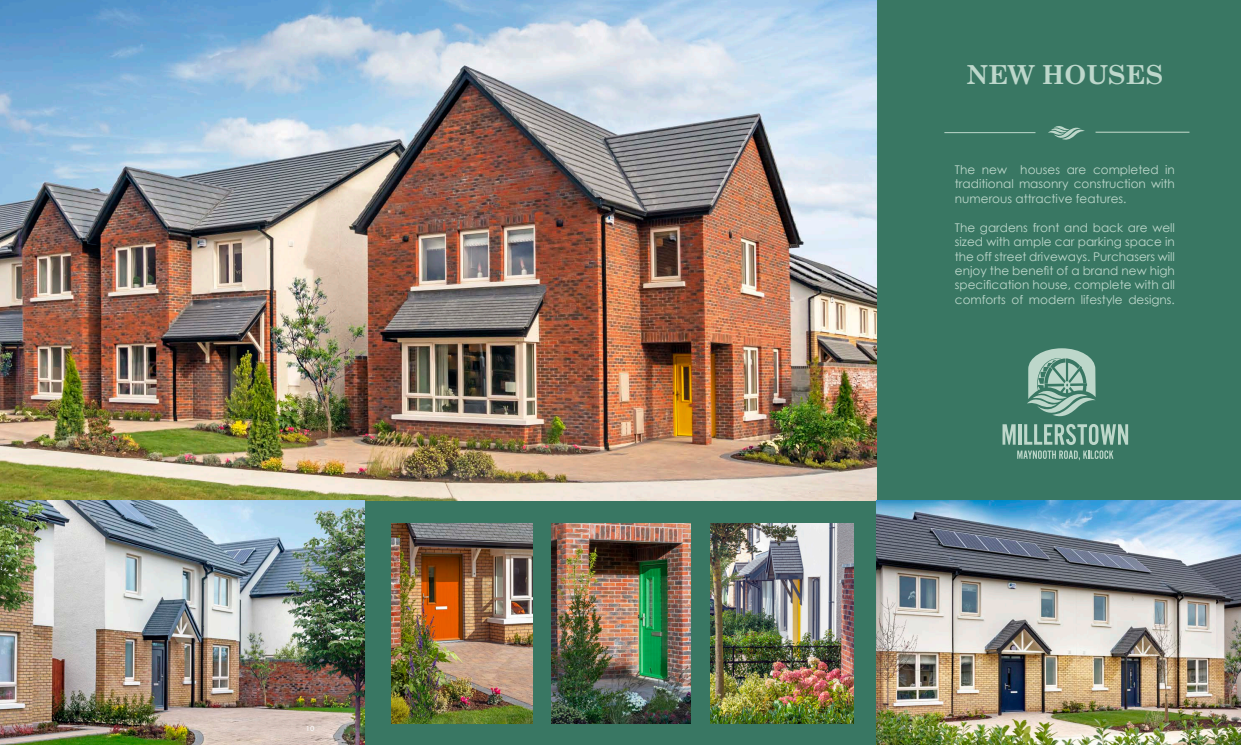
<style>
.page{position:relative;width:1241px;height:745px;background:#fff}
.page>*{position:absolute;margin:0;border:0;box-sizing:border-box;transform-origin:0 0}
.t1{font:700 26.25px "Century Schoolbook";color:#bdd7cb}
.t2{font:12.08px/14.4px "Century Gothic";color:#bdd7cb}
.t3{font:7.88px "Tw Cen";color:#fff}
</style>
<div class="page">
<div style="left:0;top:0;width:628px;height:744px;background:#397763"></div>
<div style="left:609px;top:0;width:631px;height:744px;background:#397763"></div>
<svg style="left:1017px;top:450px;width:96px;height:10px"></svg>
<svg style="left:1002px;top:424px;width:13px;height:20px"></svg>
<hr style="left:1018px;top:424px;width:3px;height:20px;background:#bdd7ca">
<svg style="left:1024px;top:348px;width:103px;height:96px"></svg>
<svg style="left:1048px;top:126px;width:36px;height:14px"></svg>
<hr style="left:1095px;top:132px;width:94px;height:1px;background:#c8ddcf">
<hr style="left:944px;top:132px;width:91px;height:1px;background:#bdd7cb">
<img style="left:0;top:0;width:875px;height:500px">
<img style="left:0;top:500px;width:365px;height:244px">
<img style="left:391px;top:523px;width:141px;height:199px">
<img style="left:551px;top:523px;width:139px;height:199px">
<img style="left:710px;top:523px;width:143px;height:199px">
<img style="left:875px;top:500px;width:365px;height:244px">
<p class="t1" style="left:966px;top:54px;width:198px">NEW HOUSES</p>
<p class="t2" style="left:954px;top:162px;width:221px">The new houses are completed in</p>
<p class="t2" style="left:954px;top:176px;width:221px">traditional masonry construction with numerous attractive features.</p>
<p class="t2" style="left:954px;top:220px;width:221px;text-align:justify">The gardens front and back are well sized with ample car parking space in the off street driveways. Purchasers will enjoy the benefit of a brand new high specification house, complete with all comforts of modern lifestyle designs.</p>
<p class="t3" style="left:306px;top:723px;width:10px">10</p>
<p class="t3" style="left:926px;top:723px;width:10px">11</p>
</div>
